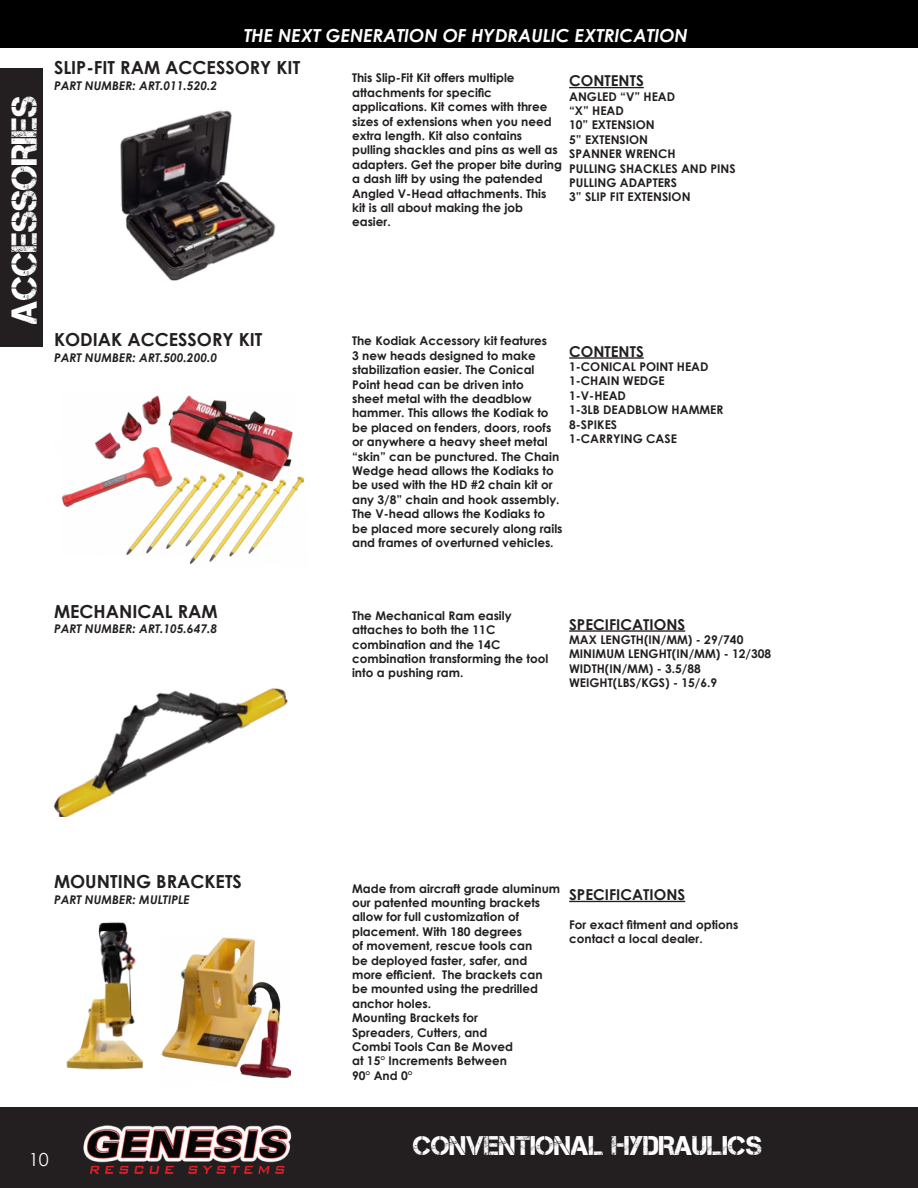
<style>
.page{position:relative;width:918px;height:1188px;background:#fff}
.page>*{position:absolute;margin:0;border:0;box-sizing:border-box;transform-origin:0 0}
.t1{font:36px "Captureit";color:#fff}
.t2{font:27px "Captureit";color:#fff}
.t3{font:700 18px "Century Gothic";color:#231f20}
.t4{font:italic 700 18px "Century Gothic";color:#fff}
.t5{font:18px "Century Gothic";color:#fff}
.t6{font:700 15px "Century Gothic";color:#231f20}
.t7{font:700 12px/14.4px "Century Gothic";color:#231f20}
.t8{font:italic 700 12px "Century Gothic";color:#231f20}
</style>
<div class="page">
<div style="left:0;top:1107px;width:918px;height:81px;background:#231f20"></div>
<img style="left:83px;top:1125px;width:209px;height:49px">
<img style="left:120px;top:110px;width:156px;height:171px">
<img style="left:62px;top:395px;width:243px;height:169px">
<img style="left:53px;top:688px;width:235px;height:129px">
<img style="left:66px;top:922px;width:78px;height:148px">
<div style="left:0;top:0;width:918px;height:48px;background:#000"></div>
<hr style="left:569px;top:87px;width:75px;height:1px;background:#231f20">
<hr style="left:569px;top:357px;width:75px;height:2px;background:#231f20">
<hr style="left:569px;top:630px;width:116px;height:2px;background:#231f20">
<hr style="left:569px;top:901px;width:116px;height:1px;background:#231f20">
<div style="left:0;top:68px;width:42px;height:279px;background:#231f20"></div>
<img style="left:160px;top:937px;width:130px;height:142px">
<p class="t1" style="left:4px;top:324px;width:230px;rotate:-90deg">ACCESSORIES</p>
<p class="t4" style="left:244px;top:22px;width:445px">THE NEXT GENERATION OF HYDRAULIC EXTRICATION</p>
<p class="t3" style="left:54px;top:54px;width:248px">SLIP-FIT RAM ACCESSORY KIT</p>
<p class="t8" style="left:54px;top:77px;width:165px">PART NUMBER: ART.011.520.2</p>
<p class="t7" style="left:352px;top:70px;width:211px">This Slip-Fit Kit offers multiple attachments for specific applications. Kit comes with three sizes of extensions when you need extra length. Kit also contains pulling shackles and pins as well as adapters. Get the proper bite during a dash lift by using the patended<br>Angled V-Head attachments. This kit is all about making the job easier.</p>
<p class="t6" style="left:569px;top:69px;width:76px">CONTENTS</p>
<p class="t7" style="left:569px;top:89px;width:108px">ANGLED “V” HEAD</p>
<p class="t7" style="left:569px;top:103px;width:56px">“X” HEAD</p>
<p class="t7" style="left:569px;top:117px;width:87px">10” EXTENSION</p>
<p class="t7" style="left:569px;top:132px;width:80px">5” EXTENSION</p>
<p class="t7" style="left:569px;top:146px;width:108px">SPANNER WRENCH</p>
<p class="t7" style="left:569px;top:161px;width:168px">PULLING SHACKLES AND PINS</p>
<p class="t7" style="left:569px;top:175px;width:109px">PULLING ADAPTERS</p>
<p class="t7" style="left:569px;top:189px;width:123px">3” SLIP FIT EXTENSION</p>
<p class="t3" style="left:54px;top:326px;width:210px">KODIAK ACCESSORY KIT</p>
<p class="t7" style="left:352px;top:333px;width:212px">The Kodiak Accessory kit features<br>3 new heads designed to make stabilization easier. The Conical<br>Point head can be driven into<br>sheet metal with the deadblow hammer. This allows the Kodiak to be placed on fenders, doors, roofs or anywhere a heavy sheet metal “skin” can be punctured. The Chain<br>Wedge head allows the Kodiaks to be used with the HD #2 chain kit or any 3/8” chain and hook assembly.<br>The V-head allows the Kodiaks to be placed more securely along rails and frames of overturned vehicles.</p>
<p class="t6" style="left:569px;top:340px;width:76px">CONTENTS</p>
<p class="t7" style="left:569px;top:359px;width:141px">1-CONICAL POINT HEAD</p>
<p class="t7" style="left:569px;top:373px;width:97px">1-CHAIN WEDGE</p>
<p class="t7" style="left:569px;top:388px;width:58px">1-V-HEAD</p>
<p class="t7" style="left:569px;top:402px;width:156px">1-3LB DEADBLOW HAMMER</p>
<p class="t7" style="left:569px;top:417px;width:49px">8-SPIKES</p>
<p class="t7" style="left:569px;top:431px;width:109px">1-CARRYING CASE</p>
<p class="t8" style="left:54px;top:348px;width:165px">PART NUMBER: ART.500.200.0</p>
<p class="t3" style="left:54px;top:598px;width:165px">MECHANICAL RAM</p>
<p class="t8" style="left:54px;top:620px;width:165px">PART NUMBER: ART.105.647.8</p>
<p class="t7" style="left:352px;top:608px;width:198px">The Mechanical Ram easily attaches to both the 11C combination and the 14C combination transforming the tool into a pushing ram.</p>
<p class="t6" style="left:569px;top:613px;width:118px">SPECIFICATIONS</p>
<p class="t7" style="left:569px;top:632px;width:176px">MAX LENGTH(IN/MM) - 29/740</p>
<p class="t7" style="left:569px;top:646px;width:204px">MINIMUM LENGHT(IN/MM) - 12/308</p>
<p class="t7" style="left:569px;top:661px;width:133px">WIDTH(IN/MM) - 3.5/88</p>
<p class="t7" style="left:569px;top:675px;width:150px">WEIGHT(LBS/KGS) - 15/6.9</p>
<p class="t3" style="left:54px;top:868px;width:189px">MOUNTING BRACKETS</p>
<p class="t8" style="left:54px;top:891px;width:137px">PART NUMBER: MULTIPLE</p>
<p class="t7" style="left:352px;top:881px;width:210px">Made from aircraft grade aluminum our patented mounting brackets allow for full customization of placement. With 180 degrees<br>of movement, rescue tools can<br>be deployed faster, safer, and more efficient. The brackets can be mounted using the predrilled anchor holes.</p>
<p class="t7" style="left:352px;top:1010px;width:128px">Mounting Brackets for</p>
<p class="t7" style="left:352px;top:1025px;width:137px">Spreaders, Cutters, and</p>
<p class="t7" style="left:352px;top:1039px;width:163px">Combi Tools Can Be Moved</p>
<p class="t7" style="left:352px;top:1053px;width:157px">at 15° Increments Between</p>
<p class="t7" style="left:352px;top:1068px;width:62px">90° And 0°</p>
<p class="t6" style="left:569px;top:883px;width:118px">SPECIFICATIONS</p>
<p class="t7" style="left:569px;top:917px;width:171px">For exact fitment and options</p>
<p class="t7" style="left:569px;top:931px;width:135px">contact a local dealer.</p>
<h3 class="t5" style="left:29px;top:1147px;width:21px">10</h3>
<p class="t2" style="left:413px;top:1130px;width:350px">CONVENTIONAL HYDRAULICS</p>
</div>
